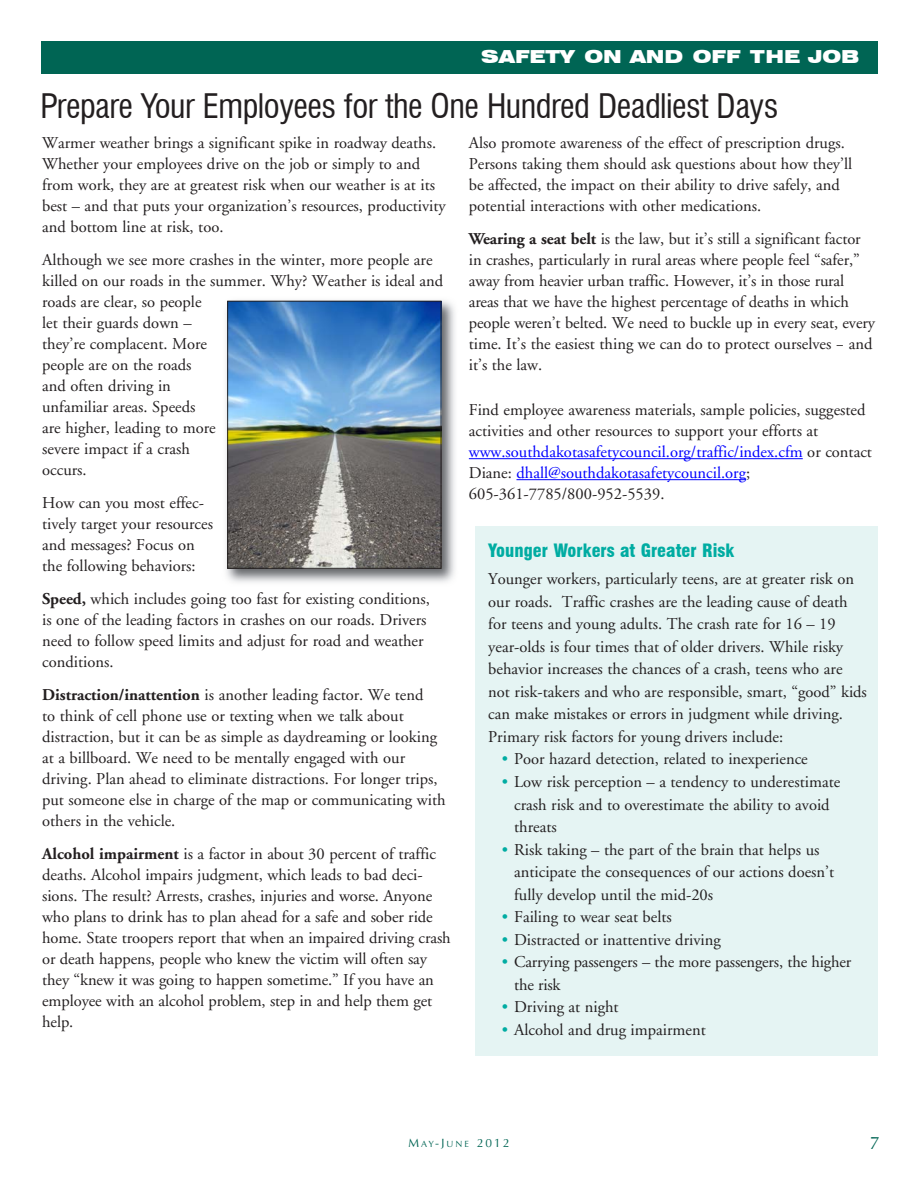
<style>
.page{position:relative;width:918px;height:1188px;background:#fff}
.page>*{position:absolute;margin:0;border:0;box-sizing:border-box;transform-origin:0 0}
.t1{font:33px "Swis 721 Cn BT";letter-spacing:-.015em;color:#231f20}
.t2{font:900 condensed 18px "Swiss 721 BT";color:#00aca2}
.t3{font:900 expanded 18px "Swiss 721 BT";color:#fff}
.t4{font:18px "Optima";color:#006554}
.t5{font:16.5px/21px "Adobe Garamond";color:#231f20}
.t6{font:12px "Optima";color:#006554}
.s1{font-weight:700}
.s2{color:#00f}
.s3{color:#00aca2}
.s4{font-size:9px}
</style>
<div class="page">
<div style="left:475px;top:526px;width:402px;height:529px;background:#e5f4f3"></div>
<hr style="left:469px;top:458px;width:334px;height:1px;background:#00f">
<hr style="left:516px;top:479px;width:230px;height:1px;background:#00f">
<img style="left:226px;top:300px;width:229px;height:283px">
<img style="left:229px;top:303px;width:210px;height:264px">
<div style="left:227px;top:301px;width:214px;height:268px;border:1px solid #231f20"></div>
<div style="left:41px;top:41px;width:837px;height:32px;background:#006554"></div>
<p class="t3" style="left:481px;top:46px;width:380px">SAFETY ON AND OFF THE JOB</p>
<h1 class="t1" style="left:40px;top:86px;width:739px">Prepare Your Employees for the One Hundred Deadliest Days</h1>
<p class="t5" style="left:42px;top:133px;width:405px">Warmer weather brings a significant spike in roadway deaths.<br>Whether your employees drive on the job or simply to and from work, they are at greatest risk when our weather is at its best – and that puts your organiza tion’s resources, productivity and bottom line at risk, too.</p>
<p class="t5" style="left:42px;top:250px;width:403px">Although we see more crashes in the winter, more people are killed on our roads in the summer. Why? Weather is ideal and roads are clear, so people<br>let their guards down –<br>they’re complacent. More<br>people are on the roads<br>and often driving in<br>unfamiliar areas. Speeds<br>are higher, leading to more<br>severe impact if a crash<br>occurs.</p>
<p class="t5" style="left:42px;top:493px;width:172px">How can you most effec&shy;tively target your resources and messages? Focus on the following behaviors:</p>
<p class="t5" style="left:42px;top:589px;width:389px"><span class="s1">Speed,</span> which includes going too fast for existing conditions, is one of the leading factors in crashes on our roads. Drivers need to follow speed limits and adjust for road and weather conditions.</p>
<p class="t5" style="left:42px;top:685px;width:405px"><span class="s1">Distraction/inattention</span> is another leading factor. We tend<br>to think of cell phone use or texting when we talk about distraction, but it can be as simple as daydreaming or looking at a billboard. We need to be mentally engaged with our driving. Plan ahead to eliminate distractions. For longer trips, put someone else in charge of the map or communicating with others in the vehicle.</p>
<p class="t5" style="left:42px;top:844px;width:410px"><span class="s1">Alcohol impairment</span> is a factor in about 30 percent of traffic deaths. Alcohol impairs judgment, which leads to bad deci&shy;sions. The result? Arrests, crashes, injuries and worse. Anyone who plans to drink has to plan ahead for a safe and sober ride home. State troopers report that when an impaired driving crash or death happens, people who knew the victim will often say they “knew it was going to happen sometime.” If you have an employee with an alcohol problem, step in and help them get help.</p>
<p class="t5" style="left:469px;top:133px;width:385px">Also promote awareness of the effect of prescription drugs.<br>Persons taking them should ask questions about how they’ll be affected, the impact on their ability to drive safely, and potential interactions with other medications.</p>
<p class="t5" style="left:469px;top:229px;width:408px"><span class="s1">Wearing a seat belt</span> is the law, but it’s still a significant factor in crashes, particularly in rural areas where people feel “safer,” away from heavier urban traffic. However, it’s in those rural areas that we have the highest percentage of deaths in which people weren’t belted. We need to buckle up in every seat, every time. It’s the easiest thing we can do to protect ourselves − and it’s the law.</p>
<p class="t5" style="left:469px;top:400px;width:405px">Find employee awareness materials, sample policies, suggested activities and other resources to support your efforts at <span class="s2">www.southdakotasafetycouncil.org/traffic/index.cfm</span> or contact Diane: <span class="s2">dhall@southdakotasafetycouncil.org</span>; 605-361-7785/800-952-5539.</p>
<p class="t2" style="left:488px;top:540px;width:247px">Younger Workers at Greater Risk</p>
<p class="t5" style="left:488px;top:568px;width:380px;line-height:22.5px">Younger workers, particularly teens, are at greater risk on our roads. Traffic crashes are the leading cause of death for teens and young adults. The crash rate for 16 – 19 year-olds is four times that of older drivers. While risky behavior increases the chances of a crash, teens who are not risk-takers and who are responsible, smart, “good” kids can make mistakes or errors in judgment while driving.<br>Primary risk factors for young drivers include:</p>
<p class="t5" style="left:502px;top:749px;width:308px"><span class="s3">•</span> Poor hazard detection, related to inexperience</p>
<p class="t5" style="left:514px;top:771px;width:328px;line-height:22.5px;text-indent:-12px"><span class="s3">•</span> Low risk perception – a tendency to underestimate crash risk and to overestimate the ability to avoid threats</p>
<p class="t5" style="left:514px;top:838px;width:322px;line-height:22.5px;text-indent:-12px"><span class="s3">•</span> Risk taking – the part of the brain that helps us anticipate the consequences of our actions doesn’t fully develop until the mid-20s</p>
<p class="t5" style="left:502px;top:907px;width:172px"><span class="s3">•</span> Failing to wear seat belts</p>
<p class="t5" style="left:502px;top:929px;width:221px"><span class="s3">•</span> Distracted or inattentive driving</p>
<p class="t5" style="left:514px;top:951px;width:339px;line-height:22.5px;text-indent:-12px"><span class="s3">•</span> Carrying passengers – the more passengers, the higher the risk</p>
<p class="t5" style="left:502px;top:997px;width:118px"><span class="s3">•</span> Driving at night</p>
<p class="t5" style="left:502px;top:1019px;width:206px"><span class="s3">•</span> Alcohol and drug impairment</p>
<p class="t6" style="left:409px;top:1138px;width:102px">M<span class="s4">AY</span>-J<span class="s4">UNE</span> 2012</p>
<p class="t4" style="left:870px;top:1135px;width:12px">7</p>
</div>
